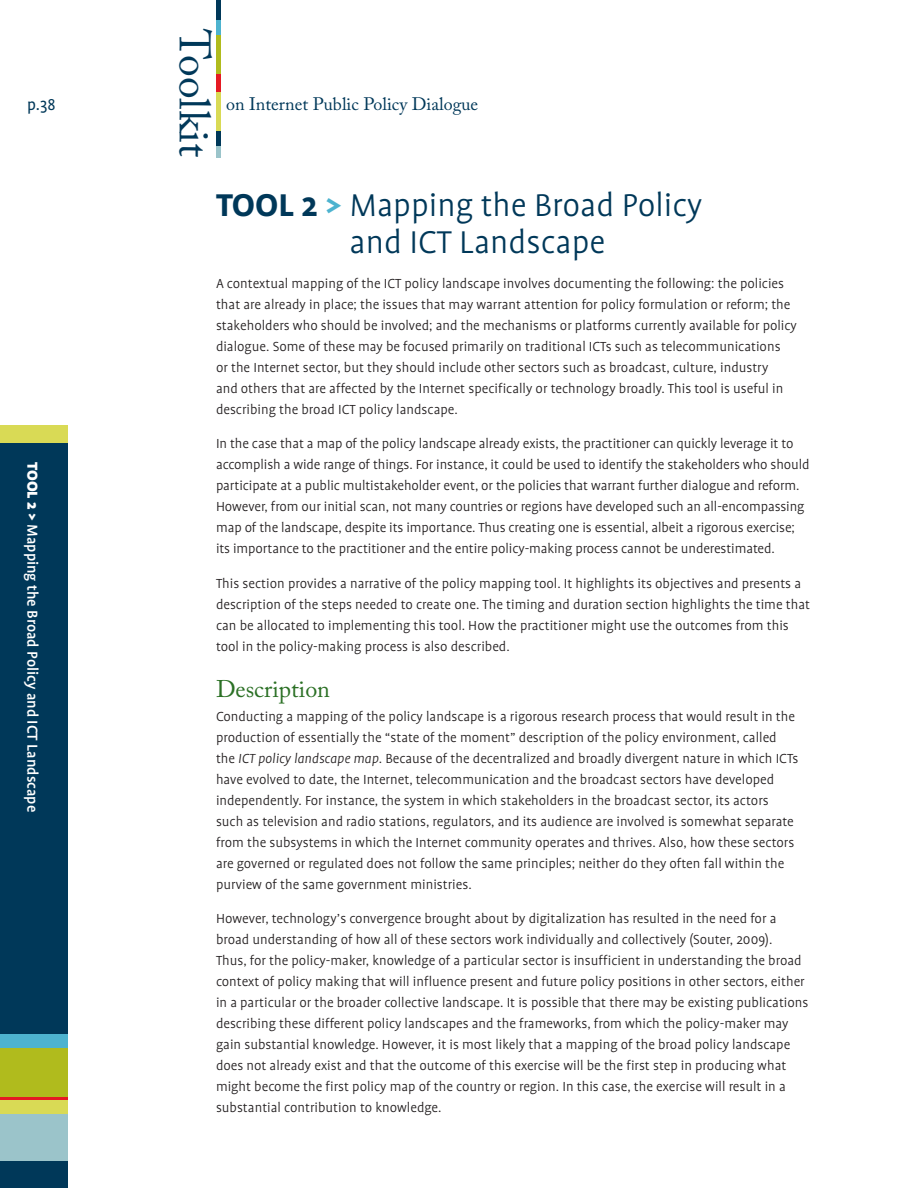
<style>
.page{position:relative;width:918px;height:1188px;background:#fff}
.page>*{position:absolute;margin:0;border:0;box-sizing:border-box;transform-origin:0 0}
.t1{font:43.5px "Adobe Caslon Pro";color:#003859}
.Tool_Heading{font:300 36px/37.5px "Profile";color:#003859}
.Heading_1{font:24px "Adobe Caslon Pro";color:#2b7025}
.t2{font:18px "Adobe Caslon Pro";color:#003859}
.t3{font:18px "Profile";color:#003859}
.t4{font:500 16.5px "Profile";color:#fff}
.Body_copy{font:300 15px/21px "Profile";color:#231f20}
.s1{font-weight:900}
.s2{font-weight:700}
.s3{font-weight:700;color:#4db3cf}
.s4{font-style:italic}
</style>
<div class="page">
<hr style="left:216px;top:129px;width:4px;height:29px;background:#9bc4ca">
<hr style="left:216px;top:0;width:4px;height:146px;background:#003859">
<hr style="left:216px;top:20px;width:4px;height:29px;background:#4db3cf">
<hr style="left:216px;top:35px;width:4px;height:42px;background:#b0bb1d">
<hr style="left:216px;top:74px;width:4px;height:38px;background:#e51a23">
<hr style="left:216px;top:92px;width:4px;height:39px;background:#d9da55">
<div style="left:0;top:441px;width:68px;height:747px;background:#003859"></div>
<svg style="left:0;top:1097px;width:68px;height:4px"></svg>
<div style="left:0;top:1101px;width:68px;height:17px;background:#d9da55"></div>
<div style="left:0;top:426px;width:68px;height:17px;background:#d9da55"></div>
<div style="left:0;top:1114px;width:68px;height:47px;background:#9bc4ca"></div>
<div style="left:0;top:1035px;width:68px;height:26px;background:#4db3cf"></div>
<div style="left:0;top:1048px;width:68px;height:49px;background:#b0bb1d"></div>
<h1 class="t1" style="left:220px;top:29px;width:130px;rotate:90deg">Toolkit</h1>
<p class="t3" style="left:27px;top:95px;width:30px">p.38</p>
<p class="t2" style="left:226px;top:93px;width:253px">on Internet Public Policy Dialogue</p>
<p class="t4" style="left:41px;top:462px;width:352px;rotate:90deg"><span class="s1">TOOL 2 &gt;</span> Mapping the Broad Policy and ICT Landscape</p>
<p class="Tool_Heading" style="left:349px;top:186px;width:354px;text-indent:-133px"><span class="s2">TOOL 2</span> <span class="s3">&gt;</span> Mapping the Broad Policy and ICT Landscape</p>
<p class="Body_copy" style="left:216px;top:273px;width:582px">A contextual mapping of the ICT policy landscape involves documenting the following: the policies that are already in place; the issues that may warrant attention for policy formulation or reform; the stakeholders who should be involved; and the mechanisms or platforms currently available for policy dialogue. Some of these may be focused primarily on traditional ICTs such as telecommunications<br>or the Internet sector, but they should include other sectors such as broadcast, culture, industry<br>and others that are affected by the Internet specifically or technology broadly. This tool is useful in describing the broad ICT policy landscape.</p>
<p class="Body_copy" style="left:216px;top:433px;width:595px">In the case that a map of the policy landscape already exists, the practitioner can quickly leverage it to accomplish a wide range of things. For instance, it could be used to identify the stakeholders who should participate at a public multistakeholder event, or the policies that warrant further dialogue and reform.<br>However, from our initial scan, not many countries or regions have developed such an all-encompassing map of the landscape, despite its importance. Thus creating one is essential, albeit a rigorous exercise; its importance to the practitioner and the entire policy-making process cannot be underestimated.</p>
<p class="Body_copy" style="left:216px;top:573px;width:596px">This section provides a narrative of the policy mapping tool. It highlights its objectives and presents a description of the steps needed to create one. The timing and duration section highlights the time that can be allocated to implementing this tool. How the practitioner might use the outcomes from this tool in the policy-making process is also described.</p>
<p class="Heading_1" style="left:216px;top:674px;width:115px">Description</p>
<p class="Body_copy" style="left:216px;top:706px;width:584px">Conducting a mapping of the policy landscape is a rigorous research process that would result in the production of essentially the “state of the moment” description of the policy environment, called the <span class="s4">ICT policy landscape map</span>. Because of the decentralized and broadly divergent nature in which ICTs have evolved to date, the Internet, telecommunication and the broadcast sectors have developed independently. For instance, the system in which stakeholders in the broadcast sector, its actors such as television and radio stations, regulators, and its audience are involved is somewhat separate from the subsystems in which the Internet community operates and thrives. Also, how these sectors are governed or regulated does not follow the same principles; neither do they often fall within the purview of the same government ministries.</p>
<p class="Body_copy" style="left:216px;top:908px;width:594px">However, technology’s convergence brought about by digitalization has resulted in the need for a broad understanding of how all of these sectors work individually and collectively (Souter, 2009).<br>Thus, for the policy-maker, knowledge of a particular sector is insufficient in understanding the broad context of policy making that will influence present and future policy positions in other sectors, either in a particular or the broader collective landscape. It is possible that there may be existing publications describing these different policy landscapes and the frameworks, from which the policy-maker may gain substantial knowledge. However, it is most likely that a mapping of the broad policy landscape does not already exist and that the outcome of this exercise will be the first step in producing what might become the first policy map of the country or region. In this case, the exercise will result in a substantial contribution to knowledge.</p>
</div>
